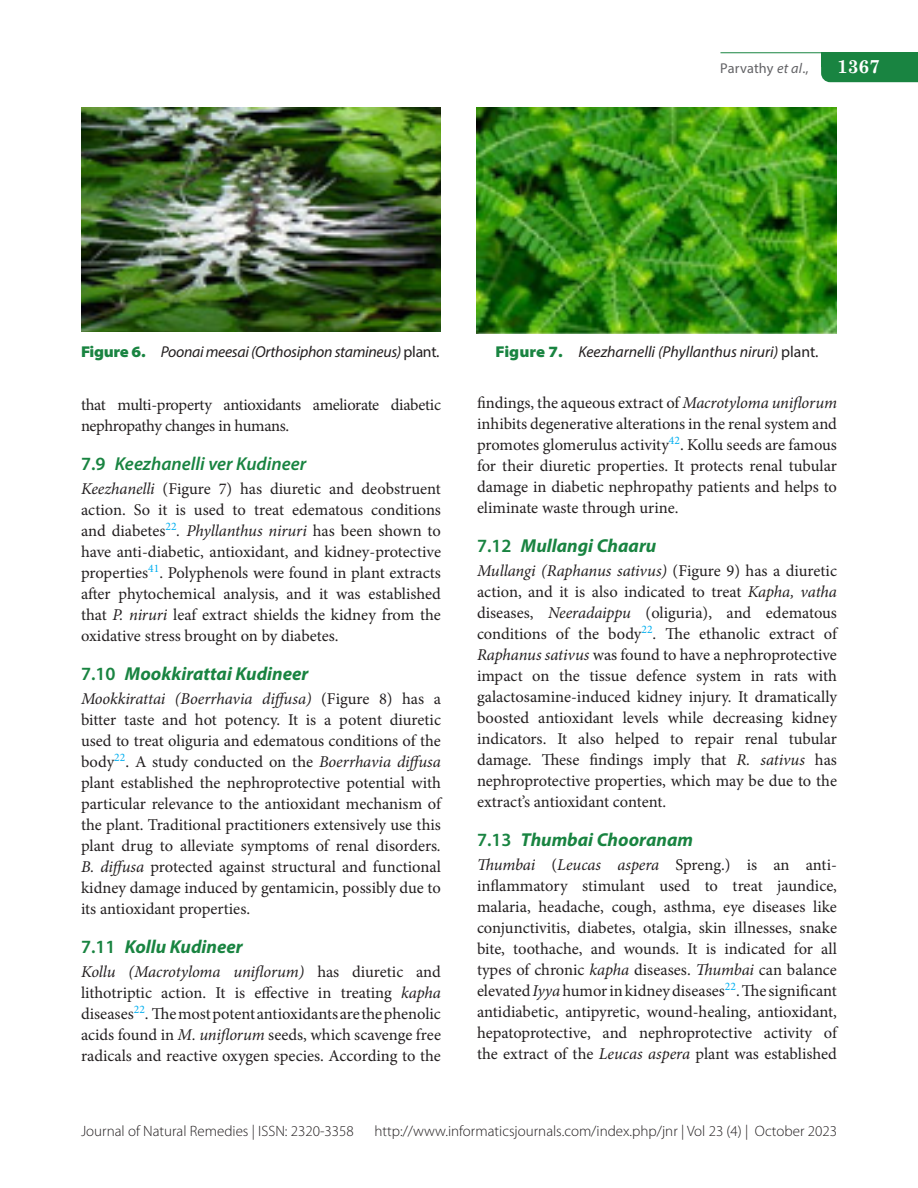
<style>
.page{position:relative;width:918px;height:1188px;background:#fff}
.page>*{position:absolute;margin:0;border:0;box-sizing:border-box;transform-origin:0 0}
.B_level{font:italic 700 18.75px "Myriad Pro";color:#198441}
.B_level-2{font:italic 600 18.75px "Myriad Pro";color:#198441}
.t1{font:700 18.75px "Century Schoolbook";color:#fff}
.Para_flush{font:16.5px/21px "Minion Pro";color:#231f20;text-align:justify}
.Para_indent{font:16.5px/21px "Minion Pro";letter-spacing:-.025em;color:#231f20}
.Fig_cap{font:italic 15.75px "Myriad Pro";letter-spacing:-.01em;color:#231f20}
.t2{font:300 15px "Myriad Pro";color:#231f20}
.t3{font:14.25px "Myriad Pro";letter-spacing:.01em;color:#636366}
.s1{font-style:italic}
.s2{font-weight:900;font-style:normal;font-stretch:semi-expanded;color:#198441}
.s3{font-style:normal}
.s4{font-weight:600;font-style:normal}
</style>
<div class="page">
<svg style="left:821px;top:67px;width:97px;height:15px"></svg>
<div style="left:821px;top:53px;width:97px;height:14px;background:#198441"></div>
<div style="left:891px;top:68px;width:27px;height:14px;background:#198441"></div>
<hr style="left:720px;top:52px;width:198px;height:1px;background:#198441">
<img style="left:81px;top:107px;width:359px;height:224px">
<img style="left:477px;top:108px;width:360px;height:225px">
<p class="t3" style="left:720px;top:59px;width:90px">Parvathy <span class="s1">et al</span>.,</p>
<p class="t1" style="left:837px;top:52px;width:45px">1367</p>
<p class="Fig_cap" style="left:81px;top:342px;width:360px"><span class="s2">Figure 6.</span> Poonai meesai (Orthosiphon stamineus) <span class="s3">plant.</span></p>
<p class="Fig_cap" style="left:495px;top:342px;width:325px"><span class="s2">Figure 7.</span> Keezharnelli (Phyllanthus niruri) <span class="s3">plant.</span></p>
<p class="Para_indent" style="left:81px;top:394px;width:361px">that multi-property antioxidants ameliorate diabetic nephropathy changes in humans.</p>
<p class="B_level-2" style="left:81px;top:452px;width:227px"><span class="s3">7.9</span> Keezhanelli ver Kudineer</p>
<p class="Para_flush" style="left:81px;top:478px;width:362px"><span class="s1">Keezhanelli</span> (Figure 7) has diuretic and deobstruent action. So it is used to treat edematous conditions and diabetes<sup>22</sup><span class="s1">. Phyllanthus niruri</span> has been shown to have anti-diabetic, antioxidant, and kidney-protective properties<sup>41</sup>. Polyphenols were found in plant extracts after phytochemical analysis, and it was established that <span class="s1">P. niruri</span> leaf extract shields the kidney from the oxidative stress brought on by diabetes.</p>
<p class="B_level" style="left:81px;top:661px;width:229px"><span class="s4">7.10</span> Mookkirattai Kudineer</p>
<p class="Para_flush" style="left:81px;top:688px;width:362px"><span class="s1">Mookkirattai (Boerrhavia diffusa)</span> (Figure 8) has a bitter taste and hot potency. It is a potent diuretic used to treat oliguria and edematous conditions of the body<sup>22</sup>. A study conducted on the <span class="s1">Boerrhavia diffusa </span>plant established the nephroprotective potential with particular relevance to the antioxidant mechanism of the plant. Traditional practitioners extensively use this plant drug to alleviate symptoms of renal disorders<span class="s1">.<br>B. diffusa</span> protected against structural and functional kidney damage induced by gentamicin, possibly due to its antioxidant properties.</p>
<p class="B_level" style="left:81px;top:934px;width:163px"><span class="s4">7.11</span> Kollu Kudineer</p>
<p class="Para_flush" style="left:81px;top:961px;width:362px"><span class="s1">Kollu (Macrotyloma uniflorum)</span> has diuretic and lithotriptic action. It is effective in treating <span class="s1">kapha </span>diseases<sup>22</sup>. The most potent antioxidants are the phenolic acids found in <span class="s1">M. uniflorum</span> seeds, which scavenge free radicals and reactive oxygen species. According to the</p>
<p class="Para_flush" style="left:477px;top:392px;width:362px">findings, the aqueous extract of <span class="s1">Macrotyloma uniflorum </span>inhibits degenerative alterations in the renal system and promotes glomerulus activity<sup>42</sup>. Kollu seeds are famous for their diuretic properties. It protects renal tubular damage in diabetic nephropathy patients and helps to eliminate waste through urine.</p>
<p class="B_level" style="left:477px;top:533px;width:181px"><span class="s4">7.12</span> Mullangi Chaaru</p>
<p class="Para_flush" style="left:477px;top:560px;width:362px"><span class="s1">Mullangi (Raphanus sativus)</span> (Figure 9) has a diuretic action, and it is also indicated to treat <span class="s1">Kapha, vatha </span>diseases, <span class="s1">Neeradaippu</span> (oliguria), and edematous conditions of the body<sup>22</sup>. The ethanolic extract of <span class="s1">Raphanus sativus</span> was found to have a nephroprotective impact on the tissue defence system in rats with galactosamine-induced kidney injury. It dramatically boosted antioxidant levels while decreasing kidney indicators. It also helped to repair renal tubular damage. These findings imply that <span class="s1">R. sativus</span> has nephroprotective properties, which may be due to the extract’s antioxidant content.</p>
<p class="B_level" style="left:477px;top:827px;width:218px"><span class="s4">7.13</span> Thumbai Chooranam</p>
<p class="Para_flush" style="left:477px;top:854px;width:362px"><span class="s1">Thumbai</span> (<span class="s1">Leucas aspera</span> Spreng.) is an anti&shy;inflammatory stimulant used to treat jaundice, malaria, headache, cough, asthma, eye diseases like conjunctivitis, diabetes, otalgia, skin illnesses, snake bite, toothache, and wounds. It is indicated for all types of chronic <span class="s1">kapha</span> diseases. <span class="s1">Thumbai</span> can balance elevated <span class="s1">Iyya</span> humor in kidney diseases<sup>22</sup>. The significant antidiabetic, antipyretic, wound-healing, antioxidant, hepatoprotective, and nephroprotective activity of the extract of the <span class="s1">Leucas aspera</span> plant was established</p>
<p class="t2" style="left:81px;top:1122px;width:274px">Journal of Natural Remedies | ISSN: 2320-3358</p>
<p class="t2" style="left:375px;top:1122px;width:464px">http://www.informaticsjournals.com/index.php/jnr | Vol 23 (4) | October 2023</p>
</div>
